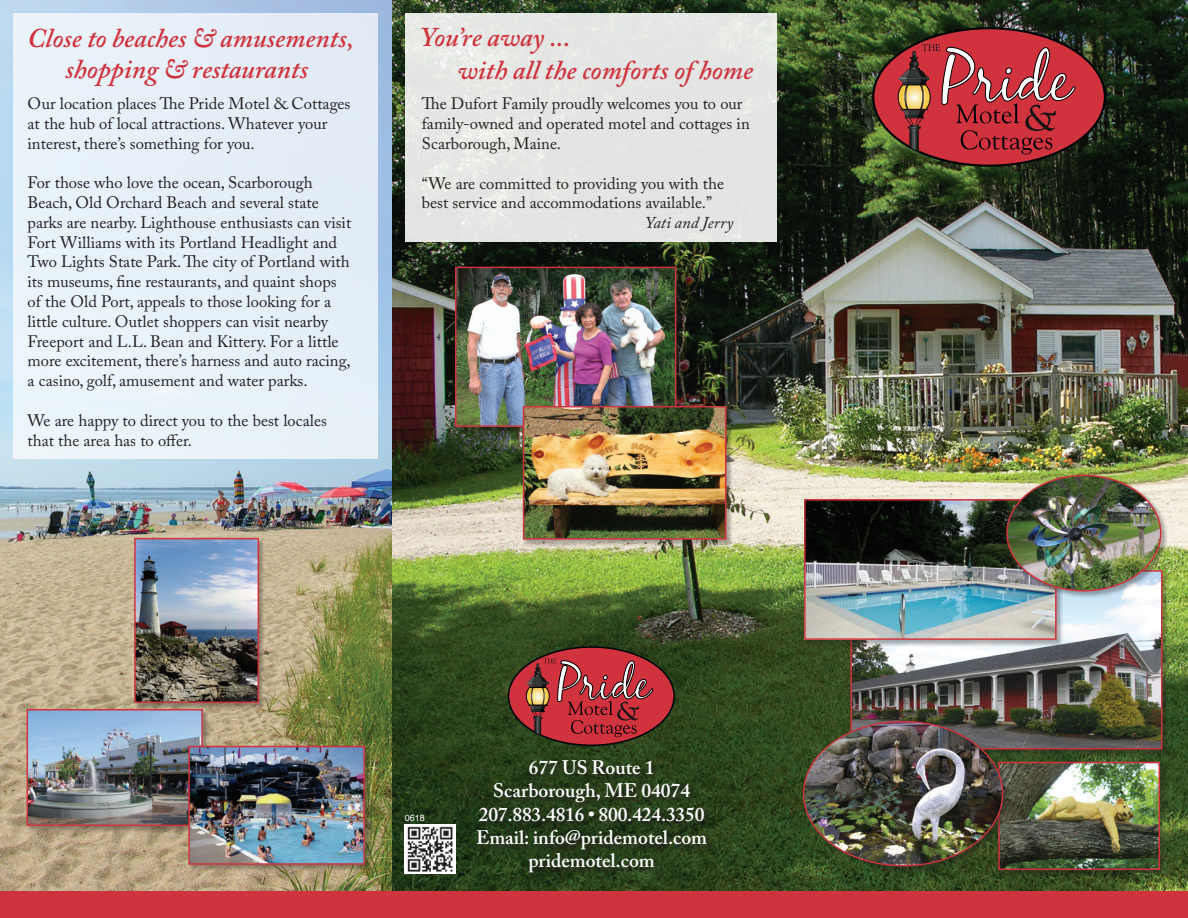
<style>
.page{position:relative;width:1188px;height:918px;background:#fff}
.page>*{position:absolute;margin:0;border:0;box-sizing:border-box;transform-origin:0 0}
.t1{font:italic 600 27px/31.5px "Adobe Caslon Pro";color:#cf343e;text-align:center}
.t2{font:600 19.5px "Adobe Caslon Pro";color:#fff}
.t3{font:16.5px/19.8px "Adobe Caslon Pro";color:#231f20}
.t4{font:italic 16.5px "Adobe Caslon Pro";color:#231f20}
.t5{font:9px "Helvetica";color:#fff}
</style>
<div class="page">
<img style="left:0;top:0;width:392px;height:891px">
<div style="left:0;top:891px;width:1188px;height:27px;background:#cf343e"></div>
<img style="left:392px;top:0;width:796px;height:891px">
<div style="left:850px;top:570px;width:319px;height:186px;background:#231f20;opacity:.35"></div>
<img style="left:853px;top:598px;width:306px;height:148px">
<div style="left:850px;top:570px;width:312px;height:179px;border:2px solid #cf343e"></div>
<div style="left:804px;top:499px;width:259px;height:147px;background:#231f20;opacity:.35"></div>
<img style="left:807px;top:502px;width:247px;height:135px">
<div style="left:804px;top:499px;width:253px;height:141px;border:2px solid #cf343e"></div>
<div style="left:1006px;top:475px;width:162px;height:123px;background:#231f20;opacity:.35"></div>
<img style="left:1007px;top:475px;width:154px;height:116px">
<div style="left:14px;top:13px;width:364px;height:446px;background:#e7f0f9"></div>
<div style="left:134px;top:538px;width:132px;height:172px;background:#231f20;opacity:.35"></div>
<img style="left:137px;top:541px;width:119px;height:159px">
<div style="left:134px;top:538px;width:125px;height:165px;border:2px solid #cf343e"></div>
<div style="left:26px;top:709px;width:183px;height:124px;background:#231f20;opacity:.35"></div>
<img style="left:30px;top:712px;width:170px;height:111px">
<div style="left:27px;top:709px;width:176px;height:117px;border:2px solid #cf343e"></div>
<div style="left:405px;top:14px;width:372px;height:228px;background:#e3e5e3"></div>
<div style="left:455px;top:267px;width:228px;height:166px;background:#231f20;opacity:.35"></div>
<img style="left:458px;top:270px;width:215px;height:154px">
<div style="left:455px;top:267px;width:221px;height:160px;border:2px solid #cf343e"></div>
<div style="left:523px;top:406px;width:210px;height:140px;background:#231f20;opacity:.35"></div>
<img style="left:526px;top:409px;width:198px;height:128px">
<div style="left:523px;top:406px;width:204px;height:134px;border:2px solid #cf343e"></div>
<div style="left:476px;top:760px;width:237px;height:120px;background:#231f20;opacity:.75"></div>
<div style="left:998px;top:762px;width:169px;height:115px;background:#231f20;opacity:.35"></div>
<img style="left:1010px;top:765px;width:147px;height:102px">
<div style="left:998px;top:762px;width:162px;height:108px;border:2px solid #cf343e"></div>
<div style="left:404px;top:824px;width:52px;height:50px;background:#fff"></div>
<img style="left:407px;top:826px;width:46px;height:46px">
<div style="left:803px;top:721px;width:207px;height:152px;background:#231f20;opacity:.35"></div>
<img style="left:804px;top:721px;width:199px;height:145px">
<div style="left:188px;top:746px;width:184px;height:125px;background:#231f20;opacity:.35"></div>
<img style="left:191px;top:749px;width:171px;height:113px">
<div style="left:188px;top:746px;width:177px;height:119px;border:2px solid #cf343e"></div>
<div style="left:873px;top:28px;width:232px;height:138px;background:#d0323e;border-radius:50%"></div>
<svg style="left:897px;top:44px;width:179px;height:122px"></svg>
<div style="left:509px;top:647px;width:165px;height:98px;background:#d0323e;border-radius:50%"></div>
<svg style="left:525px;top:659px;width:128px;height:86px"></svg>
<p class="t1" style="left:28px;top:22px;width:328px">Close to beaches &amp; amusements, shopping &amp; restaurants</p>
<p class="t3" style="left:28px;top:93px;width:324px">Our location places The Pride Motel &amp; Cottages at the hub of local attractions. Whatever your interest, there’s something for you.</p>
<p class="t3" style="left:28px;top:173px;width:325px">For those who love the ocean, Scarborough Beach, Old Orchard Beach and several state parks are nearby. Lighthouse enthusiasts can visit Fort Williams with its Portland Headlight and Two Lights State Park. The city of Portland with its museums, fine restaurants, and quaint shops of the Old Port, appeals to those looking for a little culture. Outlet shoppers can visit nearby Freeport and L.L. Bean and Kittery. For a little more excitement, there’s harness and auto racing, a casino, golf, amusement and water parks.</p>
<p class="t3" style="left:28px;top:410px;width:301px">We are happy to direct you to the best locales that the area has to offer.</p>
<p class="t1" style="left:458px;top:21px;width:297px;line-height:32.4px;text-align:left;text-indent:-38px">You’re away ...<br>with all the comforts of home</p>
<p class="t3" style="left:422px;top:94px;width:329px">The Dufort Family proudly welcomes you to our family-owned and operated motel and cottages in<br>Scarborough, Maine.</p>
<p class="t3" style="left:422px;top:173px;width:304px">“We are committed to providing you with the best service and accommodations available.”</p>
<p class="t4" style="left:645px;top:213px;width:89px">Yati and Jerry</p>
<p class="t5" style="left:405px;top:811px;width:22px">0618</p>
<p class="t2" style="left:529px;top:756px;width:127px">677 US Route 1</p>
<p class="t2" style="left:493px;top:779px;width:199px">Scarborough, ME 04074</p>
<p class="t2" style="left:479px;top:803px;width:227px">207.883.4816 • 800.424.3350</p>
<p class="t2" style="left:476px;top:826px;width:233px">Email: info@pridemotel.com</p>
<p class="t2" style="left:528px;top:849px;width:128px">pridemotel.com</p>
</div>
